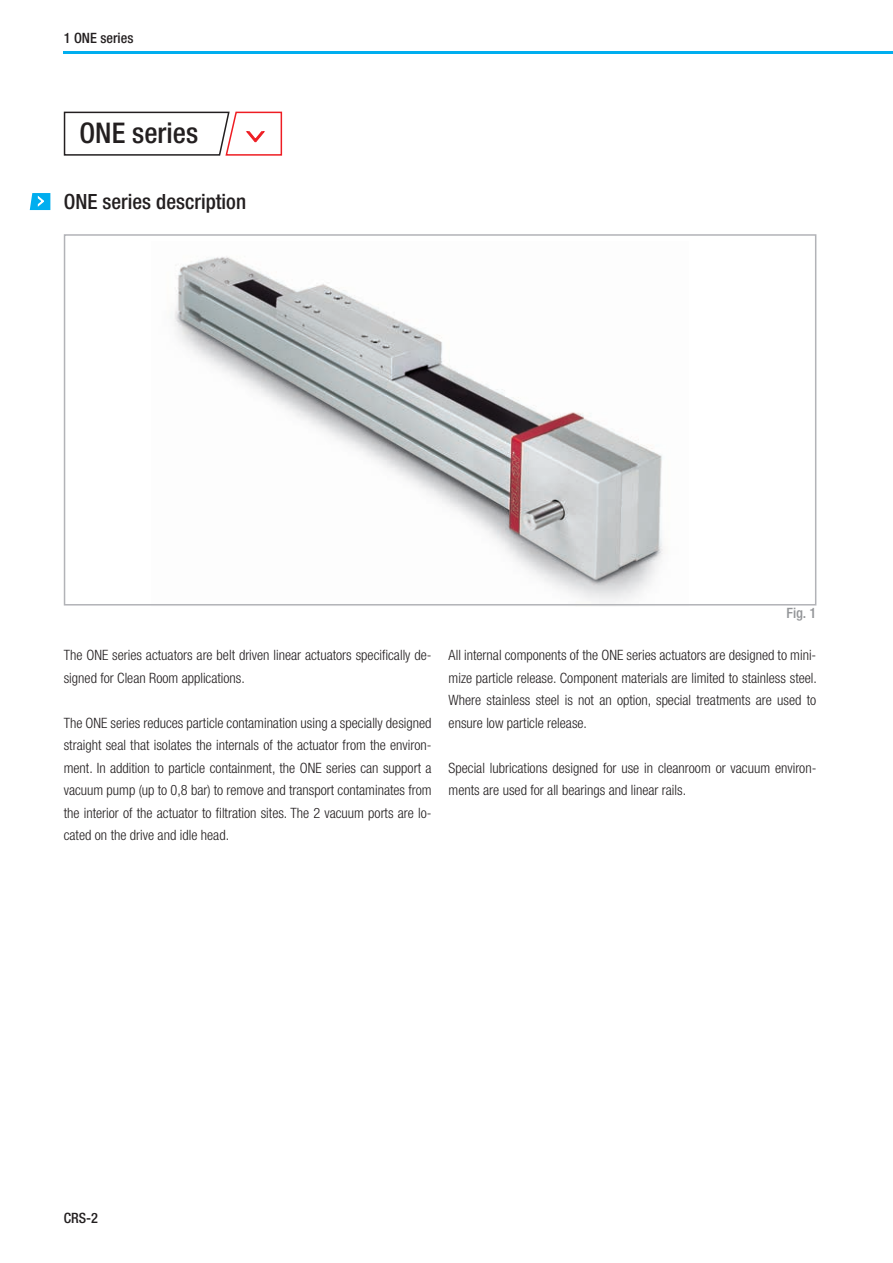
<style>
.page{position:relative;width:893px;height:1263px;background:#fff}
.page>*{position:absolute;margin:0;border:0;box-sizing:border-box;transform-origin:0 0}
.t1{font:500 condensed 28.5px "Helvetica Neue LT Std";color:#231f20}
.t2{font:500 condensed 21px "Helvetica Neue LT Std";color:#231f20}
.t3{font:300 condensed 14.25px/22.5px "Helvetica Neue LT Std";color:#231f20}
.t4{font:500 condensed 14.25px "Helvetica Neue LT Std";color:#231f20}
.t5{font:500 condensed 14.25px "Helvetica Neue LT Std";color:#939598}
</style>
<div class="page">
<hr style="left:64px;top:51px;width:829px;height:3px;background:#00aeef">
<img style="left:152px;top:256px;width:536px;height:350px">
<div style="left:64px;top:234px;width:752px;height:371px;border:2px solid #b2b3b7"></div>
<svg style="left:30px;top:193px;width:20px;height:17px"></svg>
<svg style="left:63px;top:111px;width:220px;height:45px"></svg>
<p class="t4" style="left:64px;top:29px;width:71px">1 ONE series</p>
<h1 class="t1" style="left:79px;top:116px;width:120px">ONE series</h1>
<h2 class="t2" style="left:64px;top:189px;width:184px">ONE series description</h2>
<p class="t3" style="left:64px;top:644px;width:369px">The ONE series actuators are belt driven linear actuators specifically de&shy;signed for Clean Room applications.</p>
<p class="t3" style="left:64px;top:711px;width:369px;text-align:justify">The ONE series reduces particle contamination using a specially designed straight seal that isolates the internals of the actuator from the environ&shy;ment. In addition to particle containment, the ONE series can support a vacuum pump (up to 0,8 bar) to remove and transport contaminates from the interior of the actuator to filtration sites. The 2 vacuum ports are lo&shy;cated on the drive and idle head.</p>
<p class="t5" style="left:786px;top:605px;width:32px">Fig. 1</p>
<p class="t3" style="left:449px;top:644px;width:370px;text-align:justify">All internal components of the ONE series actuators are designed to mini&shy;mize particle release. Component materials are limited to stainless steel.<br>Where stainless steel is not an option, special treatments are used to ensure low particle release.</p>
<p class="t3" style="left:449px;top:756px;width:369px">Special lubrications designed for use in cleanroom or vacuum environ&shy;ments are used for all bearings and linear rails.</p>
<p class="t4" style="left:64px;top:1210px;width:36px">CRS-2</p>
</div>
